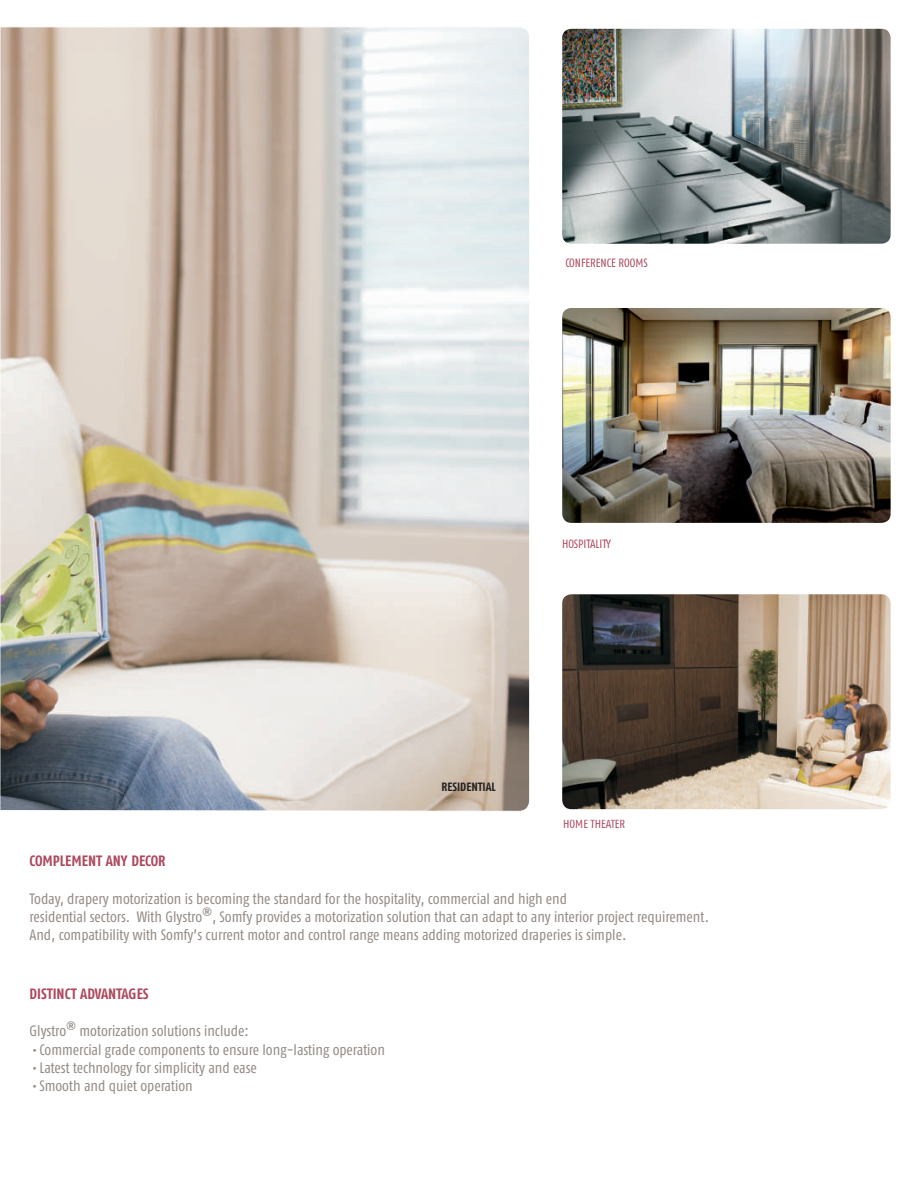
<style>
.page{position:relative;width:918px;height:1188px;background:#fff}
.page>*{position:absolute;margin:0;border:0;box-sizing:border-box;transform-origin:0 0}
.t1{font:15px/18.5px "Fago Co Regular Tf";color:#938a84}
.t2{font:15px "Fago Co Bold Tf";color:#ad485d}
.t3{font:12px "Fago Co Regular Tf";color:#ad485d}
.t4{font:12px "Fago Co Bold Tf";color:#231f20}
.t5{font:12px "Swiss 911 BT Extra Compressed";color:#938a84}
</style>
<div class="page">
<svg style="left:0;top:27px;width:530px;height:784px;background:#ccc5bd"></svg>
<img style="left:562px;top:594px;width:329px;height:216px">
<img style="left:562px;top:308px;width:329px;height:215px">
<img style="left:562px;top:28px;width:329px;height:216px">
<p class="t3" style="left:565px;top:259px;width:84px">CONFERENCE ROOMS</p>
<p class="t3" style="left:562px;top:540px;width:50px">HOSPITALITY</p>
<p class="t4" style="left:442px;top:782px;width:55px">RESIDENTIAL</p>
<p class="t3" style="left:563px;top:820px;width:63px">HOME THEATER</p>
<p class="t2" style="left:30px;top:856px;width:138px">COMPLEMENT ANY DECOR</p>
<p class="t1" style="left:30px;top:891px;width:539px">Today, drapery motorization is becoming the standard for the hospitality, commercial and high end</p>
<p class="t5" style="left:202px;top:907px;width:11px">®</p>
<p class="t1" style="left:29px;top:909px;width:681px">residential sectors. With Glystro , Somfy provides a motorization solution that can adapt to any interior project requirement.<br>And, compatibility with Somfy’s current motor and control range means adding motorized draperies is simple.</p>
<p class="t2" style="left:29px;top:988px;width:121px">DISTINCT ADVANTAGES</p>
<p class="t1" style="left:29px;top:1023px;width:221px">Glystro motorization solutions include:</p>
<p class="t1" style="left:32px;top:1042px;width:354px">•Commercial grade components to ensure long-lasting operation</p>
<p class="t1" style="left:32px;top:1060px;width:226px">•Latest technology for simplicity and ease</p>
<p class="t1" style="left:32px;top:1078px;width:162px">•Smooth and quiet operation</p>
<p class="t5" style="left:66px;top:1021px;width:11px">®</p>
</div>
